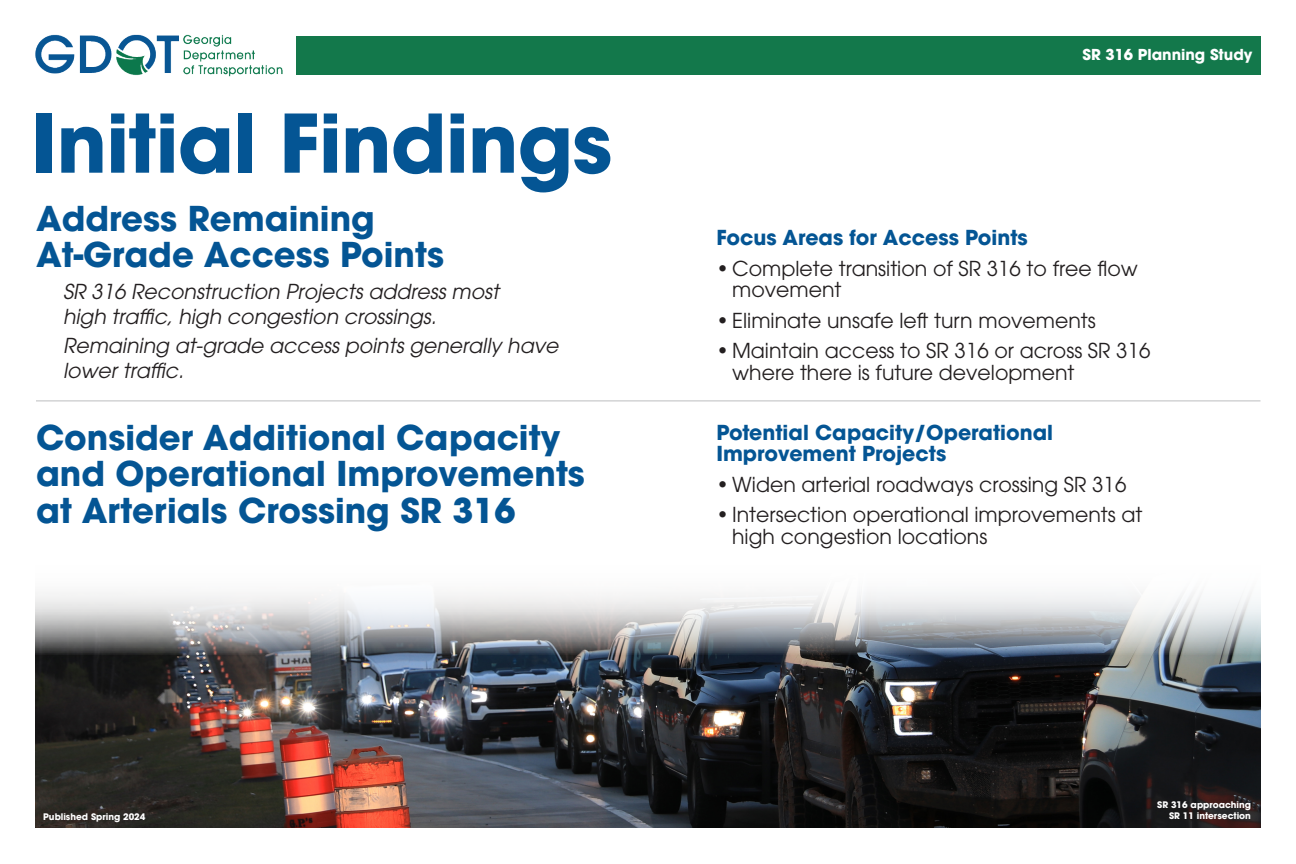
<style>
.page{position:relative;width:1296px;height:864px;background:#fff}
.page>*{position:absolute;margin:0;border:0;box-sizing:border-box;transform-origin:0 0}
.t1{font:700 80px "ITC Avant Garde Std";letter-spacing:-.01em;color:#045594}
.t2{font:700 34px/36.5px "ITC Avant Garde Pro";color:#045594}
.t3{font:20.5px/21.5px "ITC Avant Garde Pro";color:#231f20}
.t4{font:italic 20.5px/25px "ITC Avant Garde Pro";color:#231f20}
.t5{font:700 20.5px/21.5px "ITC Avant Garde Pro";color:#045594}
.t6{font:700 15px "ITC Avant Garde Pro";color:#fff}
.t7{font:700 9px "ITC Avant Garde Pro";color:#fff}
</style>
<div class="page">
<img style="left:35px;top:655px;width:1225px;height:173px">
<svg style="left:35px;top:593px;width:1226px;height:62px"></svg>
<div style="left:297px;top:36px;width:964px;height:38px;background:#13784b"></div>
<hr style="left:36px;top:400px;width:1224px;height:1px;background:#bcbdc0">
<img style="left:35px;top:34px;width:248px;height:43px">
<p class="t1" style="left:32px;top:91px;width:582px">Initial Findings</p>
<p class="t2" style="left:36px;top:200px;width:410px">Address Remaining<br>At-Grade Access Points</p>
<p class="t4" style="left:63px;top:279px;width:442px">SR 316 Reconstruction Projects address most high traffic, high congestion crossings.</p>
<p class="t4" style="left:63px;top:333px;width:501px">Remaining at-grade access points generally have lower traffic.</p>
<p class="t2" style="left:36px;top:419px;width:550px">Consider Additional Capacity and Operational Improvements at Arterials Crossing SR 316</p>
<p class="t7" style="left:43px;top:811px;width:104px">Published Spring 2024</p>
<p class="t6" style="left:1082px;top:45px;width:172px">SR 316 Planning Study</p>
<p class="t5" style="left:716px;top:227px;width:313px">Focus Areas for Access Points</p>
<p class="t3" style="left:732px;top:257px;width:407px;text-indent:-16px">• Complete transition of SR 316 to free flow movement</p>
<p class="t3" style="left:716px;top:309px;width:381px">• Eliminate unsafe left turn movements</p>
<p class="t3" style="left:732px;top:340px;width:420px;text-indent:-16px">• Maintain access to SR 316 or across SR 316 where there is future development</p>
<p class="t5" style="left:716px;top:421px;width:338px">Potential Capacity/Operational<br>Improvement Projects</p>
<p class="t3" style="left:716px;top:473px;width:411px">• Widen arterial roadways crossing SR 316</p>
<p class="t3" style="left:732px;top:504px;width:412px;text-indent:-16px">• Intersection operational improvements at high congestion locations</p>
<p class="t7" style="left:1157px;top:799px;width:95px">SR 316 approaching</p>
<p class="t7" style="left:1169px;top:809px;width:83px">SR 11 intersection</p>
</div>
